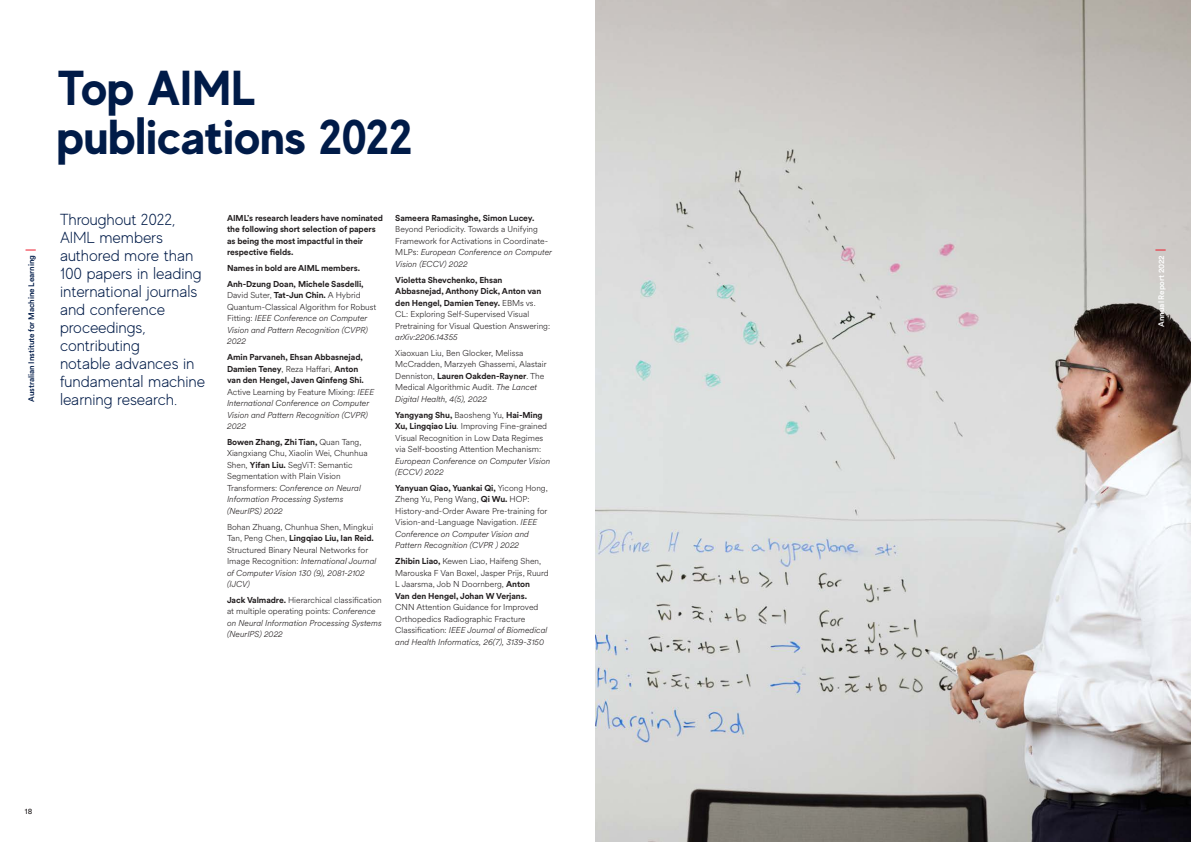
<style>
.page{position:relative;width:1191px;height:842px;background:#fff}
.page>*{position:absolute;margin:0;border:0;box-sizing:border-box;transform-origin:0 0}
.UoA_head_1{font:700 49px/49px "MADE Evolve Sans";color:#001b48}
.UoA_body{font:300 16px/18px "MADE Evolve Sans";letter-spacing:-.01em;color:#001b48}
.UoA_body-2{font:300 8.5px/11.5px "Circular XX";color:#231f20}
.UoA_body-3{font:700 8.5px/11.5px "Circular XX";letter-spacing:-.01em;color:#231f20}
.UoA_body-4{font:italic 300 8.5px/11.5px "Circular XX";color:#231f20}
.t1{font:500 8px "Circular XX";letter-spacing:-.01em;color:#001b48}
.UoA_head_4{font:500 8px "Circular XX";letter-spacing:-.01em;color:#fff}
.UoA_footer{font:8px "Circular XX";color:#231f20}
.s1{font-weight:700}
.s2{font-style:italic}
.s3{font-weight:300}
.s4{font-weight:300;font-style:italic}
.s5{font-weight:700;font-style:normal}
.s6{font-style:normal}
</style>
<div class="page">
<img style="left:595px;top:0;width:596px;height:842px">
<p class="t1" style="left:26px;top:402px;width:148px;rotate:-90deg">Australian Institute for Machine Learning</p>
<p class="UoA_head_1" style="left:57px;top:62px;width:358px">Top AIML publications 2022</p>
<p class="UoA_body" style="left:60px;top:210px;width:147px">Throughout 2022,<br>AIML members authored more than<br>100 papers in leading international journals and conference proceedings, contributing<br>notable advances in fundamental machine learning research.</p>
<p class="UoA_body-3" style="left:227px;top:212px;width:157px">AIML’s research leaders have nominated the following short selection of papers as being the most impactful in their respective fields.</p>
<p class="UoA_body-3" style="left:227px;top:262px;width:134px">Names in bold are AIML members.</p>
<p class="UoA_body-2" style="left:227px;top:278px;width:151px"><span class="s1">Anh-Dzung Doan, Michele Sasdelli,<br></span>David Suter, <span class="s1">Tat-Jun Chin.</span> A Hybrid<br>Quantum-Classical Algorithm for Robust<br>Fitting: <span class="s2">IEEE Conference on Computer<br>Vision and Pattern Recognition (CVPR)<br>2022</span></p>
<p class="UoA_body-3" style="left:227px;top:351px;width:149px">Amin Parvaneh, Ehsan Abbasnejad,<br>Damien Teney<span class="s3">, Reza Haffari,</span> Anton van den Hengel, Javen Qinfeng Shi.<br><span class="s3">Active Learning by Feature Mixing:</span> <span class="s4">IEEE<br>International Conference on Computer<br>Vision and Pattern Recognition (CVPR)<br>2022</span></p>
<p class="UoA_body-2" style="left:227px;top:436px;width:142px"><span class="s1">Bowen Zhang, Zhi Tian,</span> Quan Tang,<br>Xiangxiang Chu, Xiaolin Wei, Chunhua<br>Shen, <span class="s1">Yifan Liu.</span> SegViT: Semantic<br>Segmentation with Plain Vision<br>Transformers: <span class="s2">Conference on Neural<br>Information Processing Systems (NeurIPS) 2022</span></p>
<p class="UoA_body-2" style="left:227px;top:520px;width:151px">Bohan Zhuang, Chunhua Shen, Mingkui Tan, Peng Chen, <span class="s1">Lingqiao Liu, Ian Reid.<br></span>Structured Binary Neural Networks for Image Recognition: <span class="s2">International Journal of Computer Vision 130 (9), 2081-2102 (IJCV)</span></p>
<p class="UoA_body-4" style="left:227px;top:594px;width:156px"><span class="s5">Jack Valmadre.</span> <span class="s6">Hierarchical classification at multiple operating points:</span> Conference on Neural Information Processing Systems (NeurIPS) 2022</p>
<p class="UoA_body-2" style="left:395px;top:212px;width:158px"><span class="s1">Sameera Ramasinghe, Simon Lucey.<br></span>Beyond Periodicity. Towards a Unifying Framework for Activations in Coordinate-MLPs: <span class="s2">European Conference on Computer Vision (ECCV) 2022</span></p>
<p class="UoA_body-2" style="left:395px;top:273px;width:156px"><span class="s1">Violetta Shevchenko, Ehsan Abbasnejad, Anthony Dick, Anton van den Hengel, Damien Teney.</span> EBMs vs.<br>CL: Exploring Self-Supervised Visual Pretraining for Visual Question Answering: <span class="s2">arXiv:2206.14355</span></p>
<p class="UoA_body-2" style="left:395px;top:347px;width:153px">Xiaoxuan Liu, Ben Glocker, Melissa McCradden, Marzyeh Ghassemi, Alastair Denniston, <span class="s1">Lauren Oakden-Rayner</span>. The Medical Algorithmic Audit. <span class="s2">The Lancet Digital Health, 4(5), 2022</span></p>
<p class="UoA_body-2" style="left:395px;top:408px;width:156px"><span class="s1">Yangyang Shu,</span> Baosheng Yu, <span class="s1">Hai-Ming Xu, Lingqiao Liu</span>. Improving Fine-grained Visual Recognition in Low Data Regimes via Self-boosting Attention Mechanism:<br><span class="s2">European Conference on Computer Vision (ECCV) 2022</span></p>
<p class="UoA_body-2" style="left:395px;top:482px;width:154px"><span class="s1">Yanyuan Qiao, Yuankai Qi,</span> Yicong Hong, Zheng Yu, Peng Wang, <span class="s1">Qi Wu.</span> HOP:<br>History-and-Order Aware Pre-training for Vision-and-Language Navigation. <span class="s2">IEEE Conference on Computer Vision and Pattern Recognition (CVPR ) 2022</span></p>
<p class="UoA_body-2" style="left:395px;top:555px;width:155px"><span class="s1">Zhibin Liao,</span> Kewen Liao, Haifeng Shen, Marouska F Van Boxel, Jasper Prijs, Ruurd L Jaarsma, Job N Doornberg, <span class="s1">Anton<br>Van den Hengel, Johan W Verjans.<br></span>CNN Attention Guidance for Improved Orthopedics Radiographic Fracture Classification: <span class="s2">IEEE Journal of Biomedical and Health Informatics, 26(7), 3139-3150</span></p>
<p class="UoA_footer" style="left:25px;top:805px;width:9px">18</p>
<p class="UoA_head_4" style="left:1155px;top:327px;width:73px;rotate:-90deg">Annual Report 2022</p>
</div>
